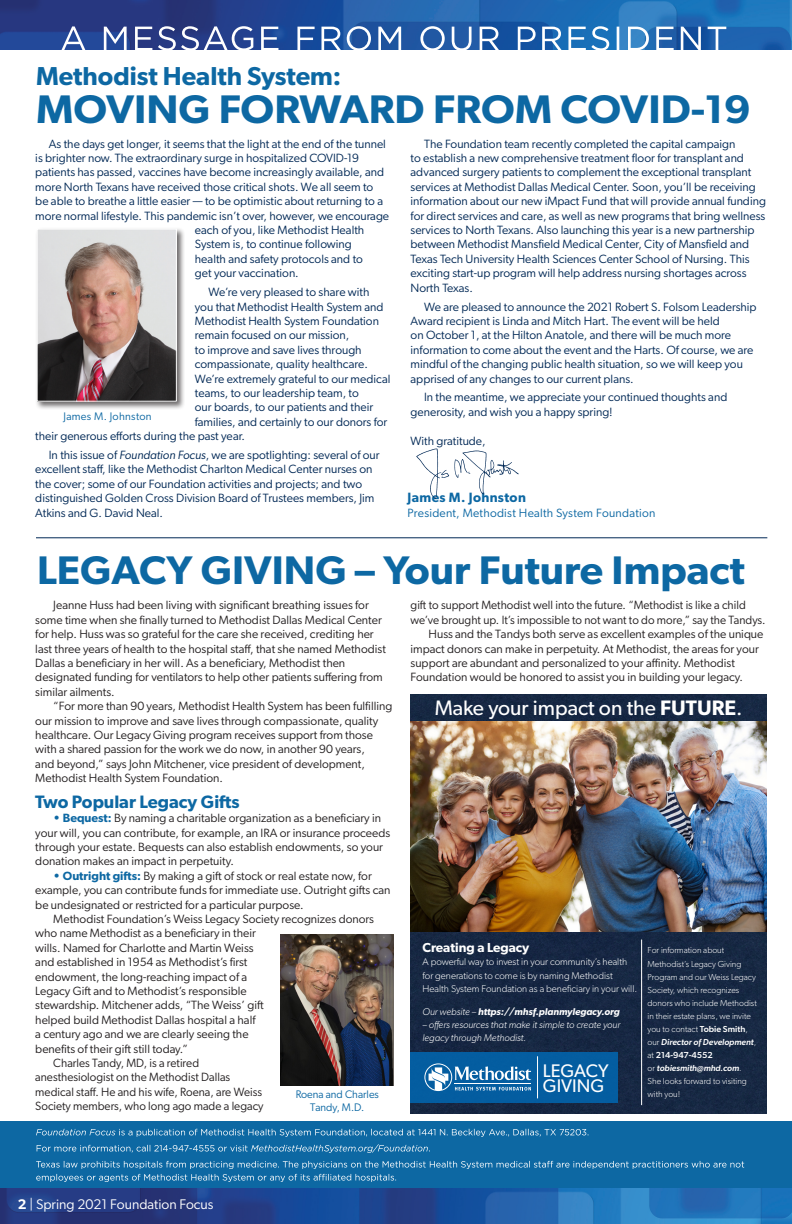
<style>
.page{position:relative;width:792px;height:1224px;background:#fff}
.page>*{position:absolute;margin:0;border:0;box-sizing:border-box;transform-origin:0 0}
.t1{font:600 40px "Gibson";color:#0d68a3;scale:1.05 1}
.t2{font:600 40px "Gibson";color:#0d68a3;scale:1.07 1}
.t3{font:600 26px "Gibson";color:#0d68a3}
.t4{font:21px "Gibson";color:#fff}
.t5{font:18.3px/15.4px "Gibson";color:#fff}
.t6{font:600 18px "Gibson";color:#0d68a3}
.t7{font:14px "Gibson";color:#fff}
.t8{font:600 13.5px "Gibson";letter-spacing:.025em;color:#0d68a3}
.t9{font:600 13.1px "Gibson";color:#fff}
.t10{font:12px/14.4px "Gibson";color:#002855}
.t11{font:12px/14.4px "Gibson";color:#231f20}
.t12{font:12px "Gibson";letter-spacing:.02em;color:#0d68a3}
.t13{font:11px/13.2px "Gibson";color:#0d68a3;text-align:center}
.t14{font:11px "Gibson";letter-spacing:.025em;color:#0d68a3}
.t15{font:300 9.8px/13.1px "Gibson";color:#fff}
.t16{font:italic 300 9.8px/13.1px "Gibson";color:#fff}
.t17{font:italic 600 9.8px "Gibson";color:#fff}
.t18{font:300 8.7px/13.1px "Gibson";color:#fff}
.s1{font-style:italic}
.s2{font-weight:600;color:#0d68a3}
.s3{font-weight:600}
.s4{font-weight:300}
.s5{font-weight:500}
.s6{font-weight:500;font-style:italic}
</style>
<div class="page">
<img style="left:0;top:1188px;width:792px;height:36px">
<img style="left:0;top:0;width:792px;height:49px">
<svg style="left:61px;top:26px;width:665px;height:24px"></svg>
<div style="left:0;top:1122px;width:792px;height:66px;background:#0d68a3"></div>
<svg style="left:36px;top:1161px;width:708px;height:21px"></svg>
<svg style="left:37px;top:1144px;width:393px;height:9px"></svg>
<svg style="left:36px;top:1129px;width:552px;height:8px"></svg>
<hr style="left:36px;top:538px;width:731px;height:1px;background:#002855">
<img style="left:281px;top:935px;width:113px;height:151px">
<div style="left:35px;top:227px;width:150px;height:183px;background:#231f20;opacity:.66"></div>
<img style="left:39px;top:231px;width:136px;height:169px">
<div style="left:37px;top:229px;width:140px;height:173px;border:1px solid #fff"></div>
<img style="left:416px;top:448px;width:103px;height:51px">
<div style="left:411px;top:694px;width:356px;height:419px;background:#162743"></div>
<img style="left:411px;top:722px;width:356px;height:209px">
<hr style="left:641px;top:940px;width:1px;height:165px;background:#fff">
<div style="left:411px;top:1052px;width:207px;height:51px;background:#045da0"></div>
<svg style="left:424px;top:1063px;width:107px;height:28px"></svg>
<hr style="left:537px;top:1056px;width:1px;height:42px;background:#fff">
<p class="t3" style="left:36px;top:61px;width:307px">Methodist Health System:</p>
<p class="t2" style="left:36px;top:85px;width:670px">MOVING FORWARD FROM COVID-19</p>
<p class="t10" style="left:49px;top:136px;width:339px">As the days get longer, it seems that the light at the end of the tunnel</p>
<p class="t10" style="left:35px;top:151px;width:325px">is brighter now. The extraordinary surge in hospitalized COVID-19</p>
<p class="t10" style="left:35px;top:165px;width:350px">patients has passed, vaccines have become increasingly available, and</p>
<p class="t10" style="left:35px;top:179px;width:340px">more North Texans have received those critical shots. We all seem to</p>
<p class="t10" style="left:35px;top:194px;width:349px">be able to breathe a little easier — to be optimistic about returning to a</p>
<p class="t10" style="left:35px;top:208px;width:355px">more normal lifestyle. This pandemic isn’t over, however, we encourage</p>
<p class="t10" style="left:195px;top:223px;width:171px">each of you, like Methodist Health</p>
<p class="t10" style="left:195px;top:237px;width:158px">System is, to continue following</p>
<p class="t10" style="left:195px;top:251px;width:170px">health and safety protocols and to</p>
<p class="t10" style="left:195px;top:266px;width:105px">get your vaccination.</p>
<p class="t10" style="left:208px;top:285px;width:163px">We’re very pleased to share with</p>
<p class="t10" style="left:195px;top:299px;width:190px">you that Methodist Health System and</p>
<p class="t10" style="left:195px;top:313px;width:186px">Methodist Health System Foundation</p>
<p class="t10" style="left:195px;top:328px;width:156px">remain focused on our mission,</p>
<p class="t10" style="left:195px;top:342px;width:168px">to improve and save lives through</p>
<p class="t10" style="left:195px;top:357px;width:175px">compassionate, quality healthcare.</p>
<p class="t10" style="left:195px;top:371px;width:197px">We’re extremely grateful to our medical</p>
<p class="t10" style="left:195px;top:385px;width:166px">teams, to our leadership team, to</p>
<p class="t10" style="left:195px;top:400px;width:180px">our boards, to our patients and their</p>
<p class="t10" style="left:195px;top:414px;width:194px">families, and certainly to our donors for</p>
<p class="t10" style="left:35px;top:429px;width:211px">their generous efforts during the past year.</p>
<p class="t10" style="left:35px;top:448px;width:346px;text-indent:14px">In this issue of <span class="s1">Foundation Focus</span>, we are spotlighting: several of our excellent staff, like the Methodist Charlton Medical Center nurses on the cover; some of our Foundation activities and projects; and two distinguished Golden Cross Division Board of Trustees members, Jim Atkins and G. David Neal.</p>
<p class="t14" style="left:63px;top:409px;width:90px">James M. Johnston</p>
<p class="t10" style="left:411px;top:136px;width:357px;text-indent:14px">The Foundation team recently completed the capital campaign<br>to establish a new comprehensive treatment floor for transplant and advanced surgery patients to complement the exceptional transplant services at Methodist Dallas Medical Center. Soon, you’ll be receiving information about our new iMpact Fund that will provide annual funding for direct services and care, as well as new programs that bring wellness services to North Texans. Also launching this year is a new partnership between Methodist Mansfield Medical Center, City of Mansfield and Texas Tech University Health Sciences Center School of Nursing. This exciting start-up program will help address nursing shortages across North Texas.</p>
<p class="t10" style="left:411px;top:299px;width:348px;text-indent:14px">We are pleased to announce the 2021 Robert S. Folsom Leadership Award recipient is Linda and Mitch Hart. The event will be held<br>on October 1, at the Hilton Anatole, and there will be much more information to come about the event and the Harts. Of course, we are mindful of the changing public health situation, so we will keep you apprised of any changes to our current plans.</p>
<p class="t10" style="left:411px;top:390px;width:318px;text-indent:14px">In the meantime, we appreciate your continued thoughts and generosity, and wish you a happy spring!</p>
<p class="t10" style="left:411px;top:433px;width:76px">With gratitude,</p>
<p class="t8" style="left:408px;top:490px;width:120px">James M. Johnston</p>
<p class="t12" style="left:408px;top:506px;width:249px">President, Methodist Health System Foundation</p>
<p class="t1" style="left:37px;top:546px;width:676px">LEGACY GIVING – Your Future Impact</p>
<p class="t11" style="left:35px;top:598px;width:352px;text-indent:18px">Jeanne Huss had been living with significant breathing issues for some time when she finally turned to Methodist Dallas Medical Center for help. Huss was so grateful for the care she received, crediting her last three years of health to the hospital staff, that she named Methodist Dallas a beneficiary in her will. As a beneficiary, Methodist then designated funding for ventilators to help other patients suffering from similar ailments.</p>
<p class="t11" style="left:35px;top:699px;width:359px;text-indent:18px">“For more than 90 years, Methodist Health System has been fulfilling our mission to improve and save lives through compassionate, quality healthcare. Our Legacy Giving program receives support from those with a shared passion for the work we do now, in another 90 years,<br>and beyond,” says John Mitchener, vice president of development, Methodist Health System Foundation.</p>
<p class="t6" style="left:35px;top:791px;width:206px">Two Popular Legacy Gifts</p>
<p class="t11" style="left:35px;top:811px;width:356px;text-indent:18px"><span class="s2">• Bequest:</span> By naming a charitable organization as a beneficiary in your will, you can contribute, for example, an IRA or insurance proceeds through your estate. Bequests can also establish endowments, so your donation makes an impact in perpetuity.</p>
<p class="t11" style="left:35px;top:868px;width:357px;text-indent:18px"><span class="s2">• Outright gifts:</span> By making a gift of stock or real estate now, for example, you can contribute funds for immediate use. Outright gifts can be undesignated or restricted for a particular purpose.</p>
<p class="t11" style="left:35px;top:912px;width:340px;text-indent:18px">Methodist Foundation’s Weiss Legacy Society recognizes donors who name Methodist as a beneficiary in their<br>wills. Named for Charlotte and Martin Weiss<br>and established in 1954 as Methodist’s first<br>endowment, the long-reaching impact of a<br>Legacy Gift and to Methodist’s responsible<br>stewardship. Mitchener adds, “The Weiss’ gift<br>helped build Methodist Dallas hospital a half<br>a century ago and we are clearly seeing the<br>benefits of their gift still today.”</p>
<p class="t11" style="left:35px;top:1056px;width:230px;text-indent:18px">Charles Tandy, MD, is a retired anesthesiologist on the Methodist Dallas medical staff. He and his wife, Roena, are Weiss Society members, who long ago made a legacy</p>
<p class="t13" style="left:296px;top:1087px;width:85px">Roena and Charles<br>Tandy, M.D.</p>
<p class="t11" style="left:411px;top:598px;width:357px">gift to support Methodist well into the future. “Methodist is like a child we’ve brought up. It’s impossible to not want to do more,” say the Tandys.</p>
<p class="t11" style="left:411px;top:627px;width:354px;text-indent:18px">Huss and the Tandys both serve as excellent examples of the unique impact donors can make in perpetuity. At Methodist, the areas for your support are abundant and personalized to your affinity. Methodist Foundation would be honored to assist you in building your legacy.</p>
<p class="t4" style="left:435px;top:695px;width:309px">Make your impact on the <span class="s3">FUTURE</span>.</p>
<p class="t9" style="left:422px;top:940px;width:109px">Creating a Legacy</p>
<p class="t15" style="left:422px;top:955px;width:216px">A powerful way to invest in your community’s health for generations to come is by naming Methodist<br>Health System Foundation as a beneficiary in your will.</p>
<p class="t17" style="left:422px;top:1005px;width:199px"><span class="s4">Our website –</span> https://mhsf.planmylegacy.org</p>
<p class="t16" style="left:422px;top:1018px;width:199px">– offers resources that make it simple to create your legacy through Methodist.</p>
<p class="t5" style="left:543px;top:1063px;width:67px">LEGACY<br>GIVING</p>
<p class="t18" style="left:648px;top:944px;width:111px">For information about<br>Methodist’s Legacy Giving<br>Program and our Weiss Legacy<br>Society, which recognizes donors who include Methodist in their estate plans, we invite you to contact <span class="s5">Tobie Smith</span>, our <span class="s6">Director of Development</span>, at <span class="s5">214-947-4552<br></span>or <span class="s6">tobiesmith@mhd.com</span>.<br>She looks forward to visiting with you!</p>
<p class="t7" style="left:18px;top:1196px;width:197px"><span class="s3">2</span> | Spring 2021 Foundation Focus</p>
</div>
